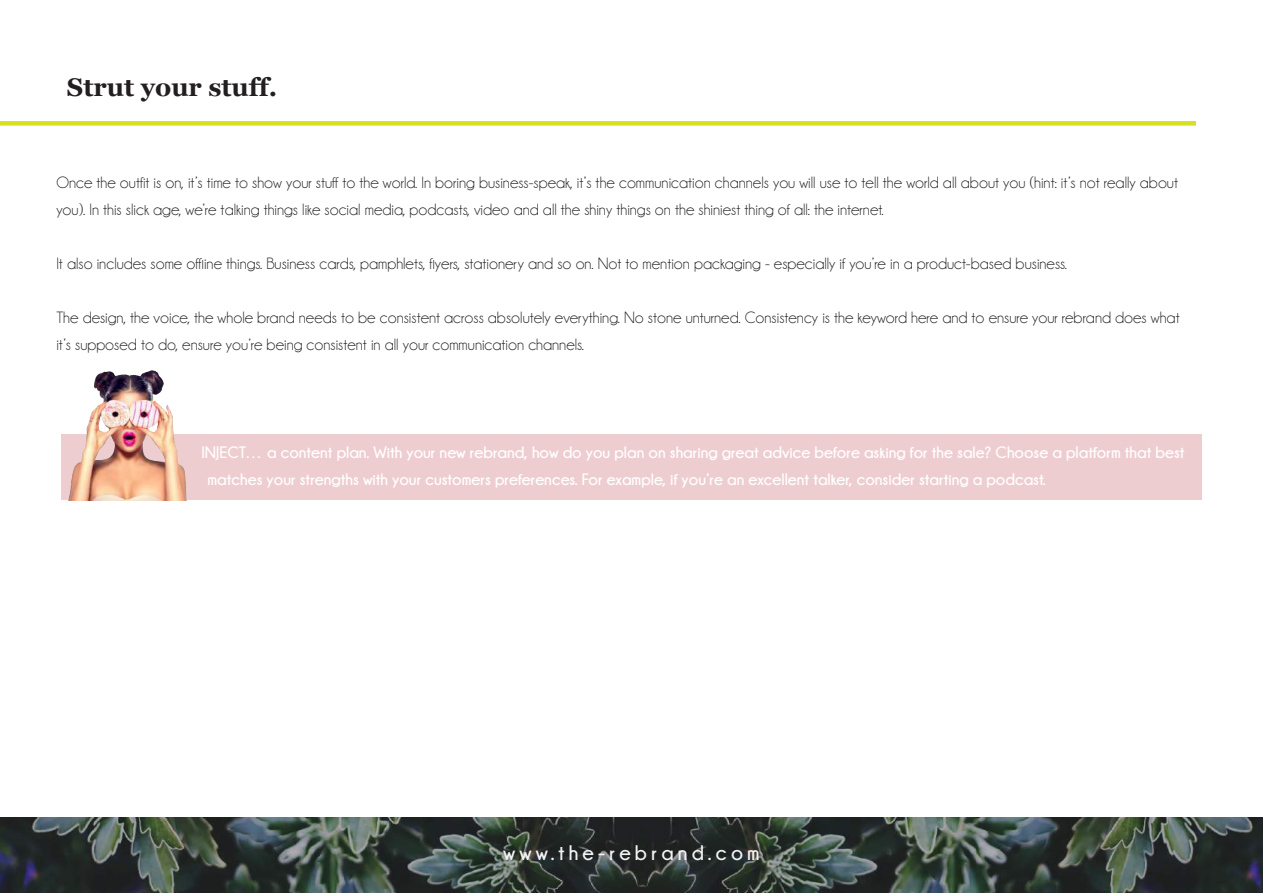
<style>
.page{position:relative;width:1263px;height:893px;background:#fff}
.page>*{position:absolute;margin:0;border:0;box-sizing:border-box;transform-origin:0 0}
.t1{font:700 25.5px "Georgia";color:#231f20}
.t2{font:700 21px "Champagne&Limousines";letter-spacing:.2em;color:#f2f3f4}
.t3{font:16.5px/27px "Champagne&Limousines";color:#231f20}
.t4{font:700 16.5px/27px "Champagne&Limousines";color:#fff}
</style>
<div class="page">
<div style="left:0;top:121px;width:1196px;height:5px;background:#d6df20"></div>
<img style="left:0;top:817px;width:1263px;height:76px">
<div style="left:61px;top:434px;width:1141px;height:66px;background:#eecdd1"></div>
<img style="left:68px;top:370px;width:119px;height:130px">
<h1 class="t1" style="left:67px;top:68px;width:212px">Strut your stuff.</h1>
<p class="t3" style="left:56px;top:169px;width:1123px">Once the outfit is on s’i t, time to show your stuff to the world In. boring business-speak s’i t, the communication channels you will use to tell the world all about you (hint s’i t: not really about you I n.) this slick age, wer e’ talking things like social media, podcasts, video and all the shiny things on the shiniest thing of all: the internet.</p>
<p class="t3" style="left:56px;top:250px;width:1012px">It also includes some offline things. Business cards, pamphlets, flyers, stationery and so on. Not to mention packaging - especially if you r e’ ain product-based business.</p>
<p class="t3" style="left:56px;top:304px;width:1125px">The design, the voice, the whole brand needs to be consistent across absolutely everything. No stone unturned. Consistency is the keyword here and to ensure your rebrand does what<br>s’i t supposed to do, ensure you r e’ being consistent in all your communication channels.</p>
<p class="t4" style="left:208px;top:438px;width:979px;text-indent:-6px">INJECT… a content plan. With your new rebrand, how do you plan on sharing great advice before asking for the sale? Choose a platform that best matches your strengths with your customers preferences. For example if, you r e’ an excellent talker, consider starting a podcast.</p>
<p class="t2" style="left:503px;top:841px;width:258px">www.the-rebrand.com</p>
</div>
